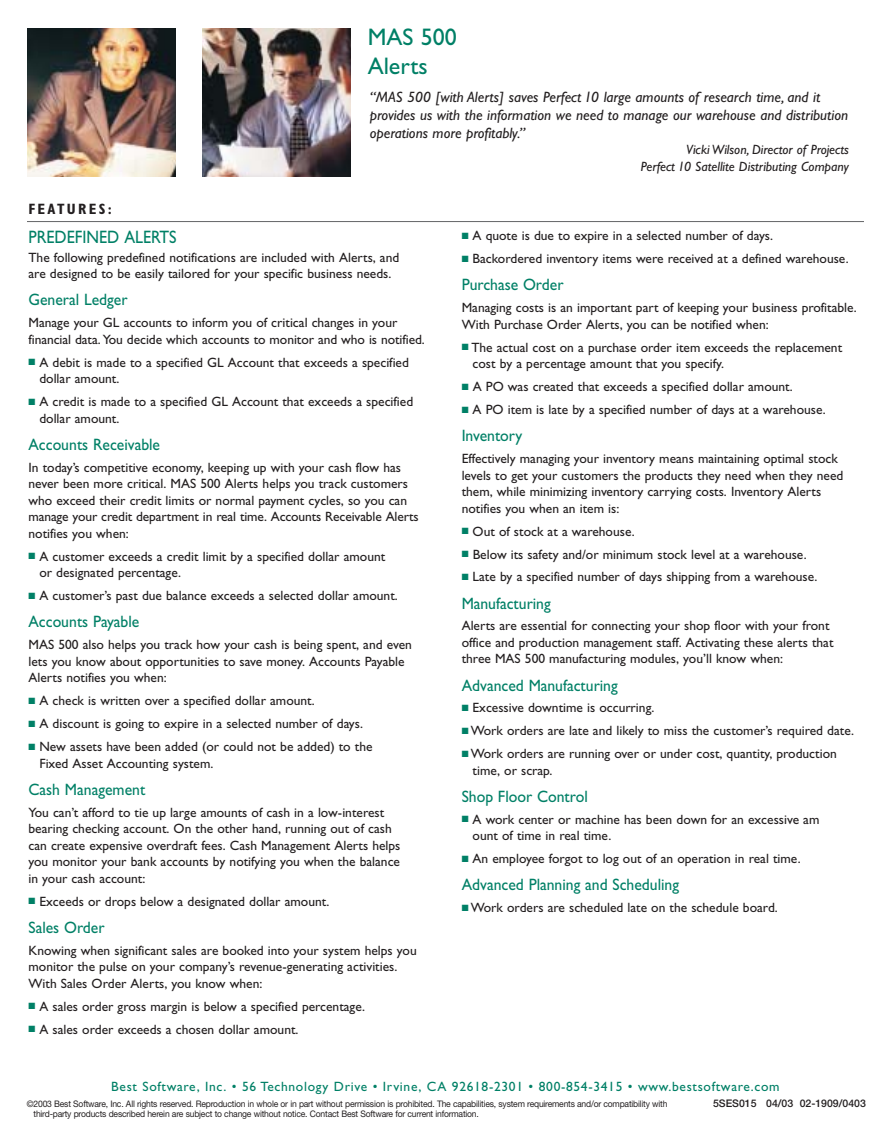
<style>
.page{position:relative;width:891px;height:1134px;background:#fff}
.page>*{position:absolute;margin:0;border:0;box-sizing:border-box;transform-origin:0 0}
.t1{font:24px/28.8px "Gill Sans";color:#008066}
.t2{font:18px "Gill Sans";color:#008066;scale:.9 1}
.t3{font:16.5px "Gill Sans";color:#008066;scale:.95 1}
.t4{font:italic 15px/18px "Gill Sans";color:#231f20}
.t5{font:700 condensed 15px "Gill Sans";letter-spacing:.155em;color:#231f20}
.t6{font:13.5px/16.5px "Gill Sans";color:#231f20}
.t7{font:13.5px "Gill Sans";letter-spacing:.05em;color:#008066}
.t8{font:italic 13.5px/16.5px "Gill Sans";color:#231f20;text-align:right}
.t9{font:500 10.5px "Helvetica Neue";color:#231f20}
.t10{font:9px/10.5px "Helvetica Neue";letter-spacing:-.02em;color:#231f20;scale:.95 1}
.s1{color:#008066}
</style>
<div class="page">
<img style="left:27px;top:28px;width:149px;height:149px">
<img style="left:202px;top:28px;width:149px;height:149px">
<hr style="left:27px;top:221px;width:837px;height:1px;background:#636466">
<h1 class="t1" style="left:368px;top:25px;width:91px">MAS 500<br>Alerts</h1>
<p class="t5" style="left:28px;top:204px;width:85px">FEATURES:</p>
<p class="t4" style="left:370px;top:89px;width:480px">“MAS 500 [with Alerts] saves Perfect 10 large amounts of research time, and it provides us with the information we need to manage our warehouse and distribution operations more profitably.”</p>
<p class="t8" style="left:641px;top:143px;width:210px">Vicki Wilson, Director of Projects<br>Perfect 10 Satellite Distributing Company</p>
<h2 class="t2" style="left:28px;top:231px;width:166px">PREDEFINED ALERTS</h2>
<p class="t6" style="left:28px;top:251px;width:372px">The following predefined notifications are included with Alerts, and are designed to be easily tailored for your specific business needs.</p>
<p class="t3" style="left:28px;top:294px;width:106px">General Ledger</p>
<p class="t6" style="left:28px;top:316px;width:398px">Manage your GL accounts to inform you of critical changes in your financial data. You decide which accounts to monitor and who is notified.</p>
<p class="t6" style="left:39px;top:356px;width:371px;text-indent:-11px"><span class="s1">■</span> A debit is made to a specified GL Account that exceeds a specified dollar amount.</p>
<p class="t6" style="left:39px;top:395px;width:375px;text-indent:-11px"><span class="s1">■</span> A credit is made to a specified GL Account that exceeds a specified dollar amount.</p>
<p class="t3" style="left:28px;top:439px;width:140px">Accounts Receivable</p>
<p class="t6" style="left:28px;top:461px;width:392px">In today’s competitive economy, keeping up with your cash flow has never been more critical. MAS 500 Alerts helps you track customers who exceed their credit limits or normal payment cycles, so you can manage your credit department in real time. Accounts Receivable Alerts notifies you when:</p>
<p class="t6" style="left:39px;top:549px;width:347px;text-indent:-11px"><span class="s1">■</span> A customer exceeds a credit limit by a specified dollar amount or designated percentage.</p>
<p class="t6" style="left:28px;top:589px;width:371px"><span class="s1">■</span> A customer’s past due balance exceeds a selected dollar amount.</p>
<p class="t3" style="left:28px;top:616px;width:118px">Accounts Payable</p>
<p class="t6" style="left:28px;top:638px;width:385px">MAS 500 also helps you track how your cash is being spent, and even lets you know about opportunities to save money. Accounts Payable<br>Alerts notifies you when:</p>
<p class="t6" style="left:28px;top:694px;width:288px"><span class="s1">■</span> A check is written over a specified dollar amount.</p>
<p class="t6" style="left:28px;top:717px;width:336px"><span class="s1">■</span> A discount is going to expire in a selected number of days.</p>
<p class="t6" style="left:39px;top:740px;width:335px;text-indent:-11px"><span class="s1">■</span> New assets have been added (or could not be added) to the<br>Fixed Asset Accounting system.</p>
<p class="t3" style="left:28px;top:783px;width:124px">Cash Management</p>
<p class="t6" style="left:28px;top:805px;width:373px">You can’t afford to tie up large amounts of cash in a low-interest bearing checking account. On the other hand, running out of cash can create expensive overdraft fees. Cash Management Alerts helps you monitor your bank accounts by notifying you when the balance in your cash account:</p>
<p class="t6" style="left:28px;top:894px;width:302px"><span class="s1">■</span> Exceeds or drops below a designated dollar amount.</p>
<p class="t3" style="left:28px;top:921px;width:82px">Sales Order</p>
<p class="t6" style="left:28px;top:943px;width:390px">Knowing when significant sales are booked into your system helps you monitor the pulse on your company’s revenue-generating activities.<br>With Sales Order Alerts, you know when:</p>
<p class="t6" style="left:28px;top:999px;width:338px"><span class="s1">■</span> A sales order gross margin is below a specified percentage.</p>
<p class="t6" style="left:28px;top:1022px;width:272px"><span class="s1">■</span> A sales order exceeds a chosen dollar amount.</p>
<p class="t6" style="left:462px;top:229px;width:313px"><span class="s1">■</span> A quote is due to expire in a selected number of days.</p>
<p class="t6" style="left:462px;top:252px;width:388px"><span class="s1">■</span> Backordered inventory items were received at a defined warehouse.</p>
<p class="t3" style="left:462px;top:279px;width:109px">Purchase Order</p>
<p class="t6" style="left:462px;top:301px;width:397px">Managing costs is an important part of keeping your business profitable.<br>With Purchase Order Alerts, you can be notified when:</p>
<p class="t6" style="left:473px;top:340px;width:371px;text-indent:-11px"><span class="s1">■</span> The actual cost on a purchase order item exceeds the replacement cost by a percentage amount that you specify.</p>
<p class="t6" style="left:462px;top:380px;width:333px"><span class="s1">■</span> A PO was created that exceeds a specified dollar amount.</p>
<p class="t6" style="left:462px;top:403px;width:366px"><span class="s1">■</span> A PO item is late by a specified number of days at a warehouse.</p>
<p class="t3" style="left:462px;top:430px;width:66px">Inventory</p>
<p class="t6" style="left:462px;top:452px;width:383px">Effectively managing your inventory means maintaining optimal stock levels to get your customers the products they need when they need them, while minimizing inventory carrying costs. Inventory Alerts notifies you when an item is:</p>
<p class="t6" style="left:462px;top:524px;width:175px"><span class="s1">■</span> Out of stock at a warehouse.</p>
<p class="t6" style="left:462px;top:547px;width:346px"><span class="s1">■</span> Below its safety and/or minimum stock level at a warehouse.</p>
<p class="t6" style="left:462px;top:570px;width:357px"><span class="s1">■</span> Late by a specified number of days shipping from a warehouse.</p>
<p class="t3" style="left:462px;top:597px;width:95px">Manufacturing</p>
<p class="t6" style="left:462px;top:619px;width:373px">Alerts are essential for connecting your shop floor with your front office and production management staff. Activating these alerts that three MAS 500 manufacturing modules, you’ll know when:</p>
<p class="t3" style="left:462px;top:679px;width:166px">Advanced Manufacturing</p>
<p class="t6" style="left:462px;top:701px;width:194px"><span class="s1">■</span> Excessive downtime is occurring.</p>
<p class="t6" style="left:462px;top:724px;width:394px"><span class="s1">■</span> Work orders are late and likely to miss the customer’s required date.</p>
<p class="t6" style="left:473px;top:747px;width:366px;text-indent:-11px"><span class="s1">■</span> Work orders are running over or under cost, quantity, production time, or scrap.</p>
<p class="t3" style="left:462px;top:791px;width:134px">Shop Floor Control</p>
<p class="t6" style="left:473px;top:813px;width:348px;text-indent:-11px"><span class="s1">■</span> A work center or machine has been down for an excessive am ount of time in real time.</p>
<p class="t6" style="left:462px;top:852px;width:340px"><span class="s1">■</span> An employee forgot to log out of an operation in real time.</p>
<p class="t3" style="left:462px;top:879px;width:230px">Advanced Planning and Scheduling</p>
<p class="t6" style="left:462px;top:901px;width:318px"><span class="s1">■</span> Work orders are scheduled late on the schedule board.</p>
<p class="t7" style="left:111px;top:1081px;width:670px">Best Software, Inc. • 56 Technology Drive • Irvine, CA 92618-2301 • 800-854-3415 • www.bestsoftware.com</p>
<p class="t9" style="left:713px;top:1100px;width:154px">5SES015 04/03 02-1909/0403</p>
<p class="t10" style="left:34px;top:1099px;width:669px;text-indent:-7px">©2003 Best Software, Inc. All rights reserved. Reproduction in whole or in part without permission is prohibited. The capabilities, system requirements and/or compatibility with third-party products described herein are subject to change without notice. Contact Best Software for current information.</p>
</div>
